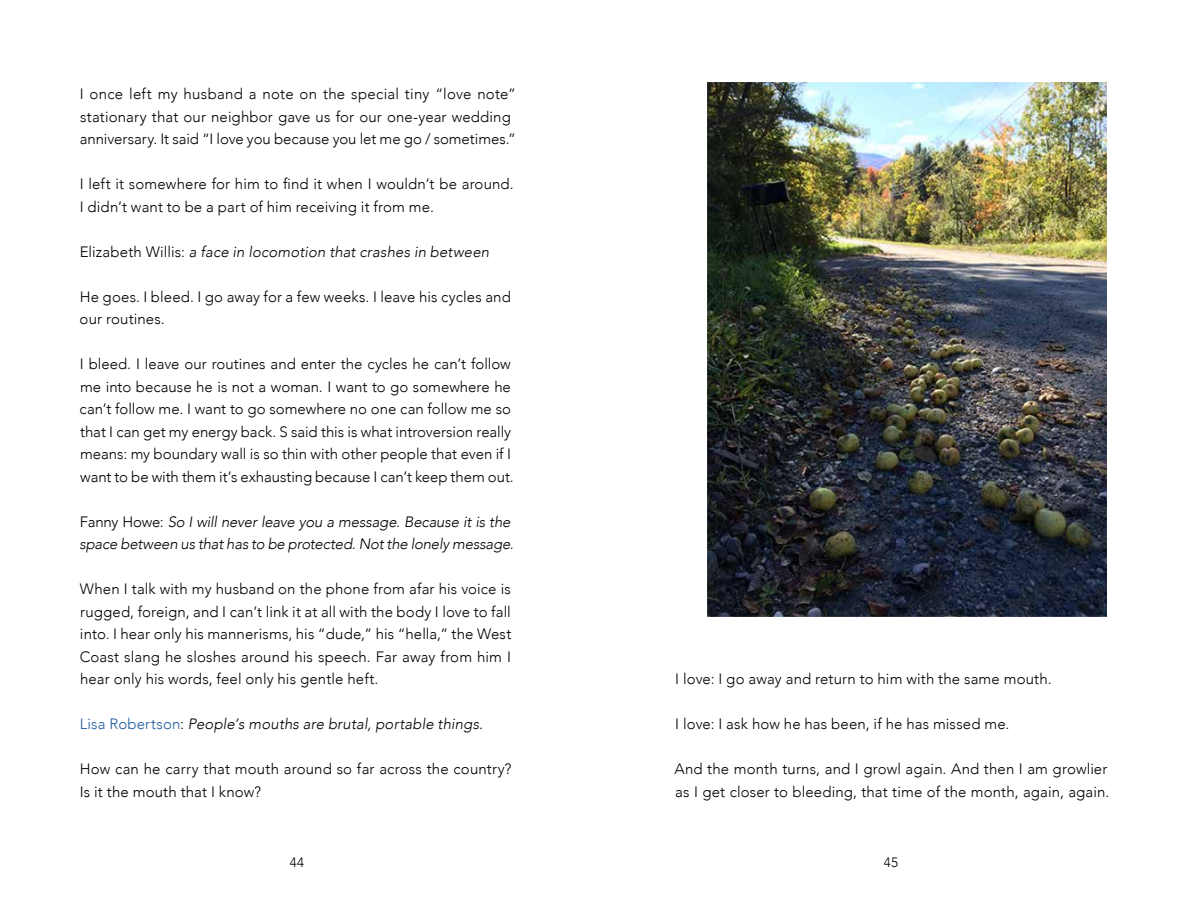
<style>
.page{position:relative;width:1188px;height:918px;background:#fff}
.page>*{position:absolute;margin:0;border:0;box-sizing:border-box;transform-origin:0 0}
.t1{font:300 15px/22.5px "Avenir";letter-spacing:.005em;color:#000}
.t2{font:italic 300 15px/22.5px "Avenir";letter-spacing:-.005em;color:#000}
.t3{font:300 13.5px "Avenir";color:#000}
.s1{font-style:normal}
.s2{font-style:normal;color:#215e9e}
</style>
<div class="page">
<img style="left:707px;top:83px;width:400px;height:533px">
<p class="t1" style="left:80px;top:83px;width:438px">I once left my husband a note on the special tiny “love note” stationary that our neighbor gave us for our one-year wedding anniversary. It said “I love you because you let me go / sometimes.”</p>
<p class="t1" style="left:80px;top:173px;width:435px">I left it somewhere for him to find it when I wouldn’t be around.<br>I didn’t want to be a part of him receiving it from me.</p>
<p class="t2" style="left:80px;top:240px;width:411px"><span class="s1">Elizabeth Willis:</span> a face in locomotion that crashes in between</p>
<p class="t1" style="left:80px;top:285px;width:433px">He goes. I bleed. I go away for a few weeks. I leave his cycles and our routines.</p>
<p class="t1" style="left:80px;top:353px;width:436px">I bleed. I leave our routines and enter the cycles he can’t follow me into because he is not a woman. I want to go somewhere he can’t follow me. I want to go somewhere no one can follow me so that I can get my energy back. S said this is what introversion really means: my boundary wall is so thin with other people that even if I want to be with them it’s exhausting because I can’t keep them out.</p>
<p class="t2" style="left:79px;top:510px;width:436px"><span class="s1">Fanny Howe:</span> So I will never leave you a message. Because it is the space between us that has to be protected. Not the lonely message<span class="s1">.</span></p>
<p class="t1" style="left:80px;top:578px;width:433px;text-align:justify">When I talk with my husband on the phone from afar his voice is rugged, foreign, and I can’t link it at all with the body I love to fall into. I hear only his mannerisms, his “dude,” his “hella,” the West Coast slang he sloshes around his speech. Far away from him I hear only his words, feel only his gentle heft.</p>
<p class="t2" style="left:80px;top:713px;width:405px"><span class="s2">Lisa Robertson</span><span class="s1">:</span> People’s mouths are brutal, portable things.</p>
<p class="t1" style="left:80px;top:758px;width:433px">How can he carry that mouth around so far across the country?<br>Is it the mouth that I know?</p>
<p class="t1" style="left:675px;top:668px;width:378px">I love: I go away and return to him with the same mouth.</p>
<p class="t1" style="left:675px;top:713px;width:336px">I love: I ask how he has been, if he has missed me.</p>
<p class="t1" style="left:675px;top:758px;width:436px">And the month turns, and I growl again. And then I am growlier as I get closer to bleeding, that time of the month, again, again.</p>
<p class="t3" style="left:290px;top:854px;width:16px">44</p>
<p class="t3" style="left:884px;top:854px;width:16px">45</p>
</div>
